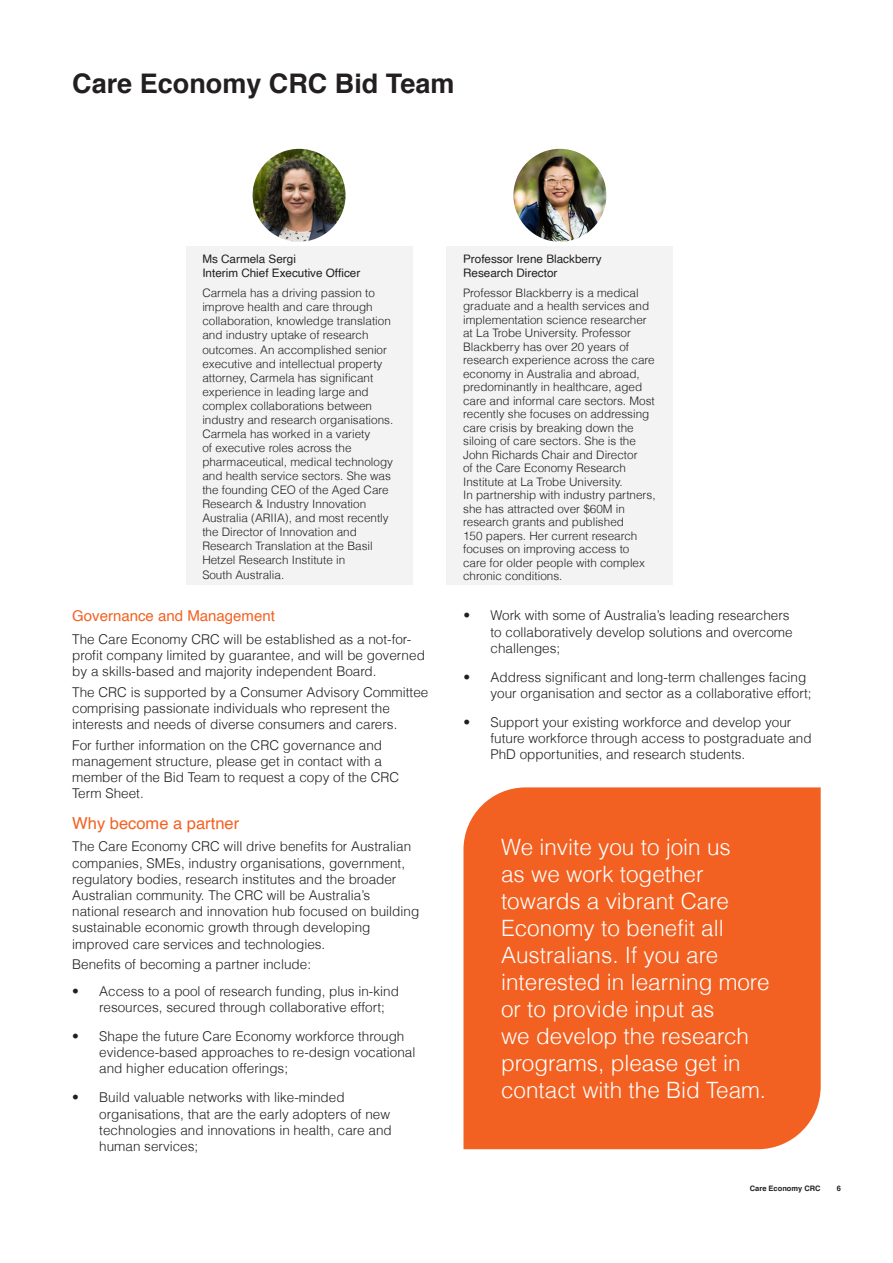
<style>
.page{position:relative;width:893px;height:1263px;background:#fff}
.page>*{position:absolute;margin:0;border:0;box-sizing:border-box;transform-origin:0 0}
.Header_1_-_Black{font:700 27px "Helvetica";color:#231f20}
.Pull_quote{font:300 22.5px/27px "Helvetica";color:#fff}
.Header_3_-_Orange{font:16.5px "Helvetica";color:#f26121}
.Deck{font:15px "Helvetica";color:#f26121}
.Body{font:300 13.5px/16.2px "Helvetica";color:#231f20}
.Table_body{font:300 11.7px/13.5px "Helvetica";color:#231f20}
.Table_deck{font:11.7px/14.4px "Helvetica";color:#231f20}
.t1{font:700 7.5px "Helvetica";color:#231f20}
</style>
<div class="page">
<div style="left:186px;top:246px;width:226px;height:339px;background:#f3f3f4"></div>
<div style="left:446px;top:246px;width:227px;height:339px;background:#f3f3f4"></div>
<img style="left:253px;top:149px;width:93px;height:93px;border-radius:46px">
<img style="left:513px;top:149px;width:93px;height:93px;border-radius:46px">
<div style="left:463px;top:787px;width:358px;height:362px;background:#f26121"></div>
<p class="Header_1_-_Black" style="left:72px;top:61px;width:384px">Care Economy CRC Bid Team</p>
<p class="Table_deck" style="left:202px;top:252px;width:159px">Ms Carmela Sergi<br>Interim Chief Executive Officer</p>
<p class="Table_body" style="left:202px;top:286px;width:192px;line-height:14.1px">Carmela has a driving passion to improve health and care through collaboration, knowledge translation and industry uptake of research outcomes. An accomplished senior executive and intellectual property attorney, Carmela has significant experience in leading large and complex collaborations between industry and research organisations.<br>Carmela has worked in a variety<br>of executive roles across the pharmaceutical, medical technology and health service sectors. She was the founding CEO of the Aged Care Research &amp; Industry Innovation Australia (ARIIA), and most recently the Director of Innovation and Research Translation at the Basil Hetzel Research Institute in<br>South Australia.</p>
<p class="Deck" style="left:72px;top:605px;width:204px">Governance and Management</p>
<p class="Body" style="left:72px;top:631px;width:354px">The Care Economy CRC will be established as a not-for&shy;profit company limited by guarantee, and will be governed by a skills-based and majority independent Board.</p>
<p class="Body" style="left:72px;top:684px;width:358px">The CRC is supported by a Consumer Advisory Committee comprising passionate individuals who represent the interests and needs of diverse consumers and carers.</p>
<p class="Body" style="left:72px;top:737px;width:328px">For further information on the CRC governance and management structure, please get in contact with a member of the Bid Team to request a copy of the CRC Term Sheet.</p>
<p class="Header_3_-_Orange" style="left:72px;top:810px;width:168px">Why become a partner</p>
<p class="Body" style="left:72px;top:838px;width:348px">The Care Economy CRC will drive benefits for Australian companies, SMEs, industry organisations, government, regulatory bodies, research institutes and the broader Australian community. The CRC will be Australia’s national research and innovation hub focused on building sustainable economic growth through developing improved care services and technologies.</p>
<p class="Body" style="left:72px;top:956px;width:240px">Benefits of becoming a partner include:</p>
<p class="Body" style="left:99px;top:983px;width:301px;text-indent:-27px">• Access to a pool of research funding, plus in-kind resources, secured through collaborative effort;</p>
<p class="Body" style="left:99px;top:1028px;width:318px;text-indent:-27px">• Shape the future Care Economy workforce through evidence-based approaches to re-design vocational and higher education offerings;</p>
<p class="Body" style="left:99px;top:1089px;width:294px;text-indent:-27px">• Build valuable networks with like-minded organisations, that are the early adopters of new technologies and innovations in health, care and human services;</p>
<p class="Table_deck" style="left:463px;top:252px;width:140px">Professor Irene Blackberry<br>Research Director</p>
<p class="Table_body" style="left:463px;top:286px;width:194px">Professor Blackberry is a medical graduate and a health services and implementation science researcher at La Trobe University. Professor Blackberry has over 20 years of research experience across the care economy in Australia and abroad, predominantly in healthcare, aged care and informal care sectors. Most recently she focuses on addressing care crisis by breaking down the siloing of care sectors. She is the John Richards Chair and Director<br>of the Care Economy Research Institute at La Trobe University.<br>In partnership with industry partners, she has attracted over $60M in research grants and published<br>150 papers. Her current research focuses on improving access to<br>care for older people with complex chronic conditions.</p>
<p class="Body" style="left:490px;top:607px;width:304px;text-indent:-27px">• Work with some of Australia’s leading researchers to collaboratively develop solutions and overcome challenges;</p>
<p class="Body" style="left:490px;top:669px;width:323px;text-indent:-27px">• Address significant and long-term challenges facing your organisation and sector as a collaborative effort;</p>
<p class="Body" style="left:490px;top:714px;width:323px;text-indent:-27px">• Support your existing workforce and develop your future workforce through access to postgraduate and<br>PhD opportunities, and research students.</p>
<p class="Pull_quote" style="left:501px;top:833px;width:270px">We invite you to join us<br>as we work together towards a vibrant Care<br>Economy to benefit all<br>Australians. If you are interested in learning more or to provide input as<br>we develop the research programs, please get in contact with the Bid Team.</p>
<p class="t1" style="left:750px;top:1182px;width:72px">Care Economy CRC</p>
<p class="t1" style="left:837px;top:1182px;width:6px">6</p>
</div>
